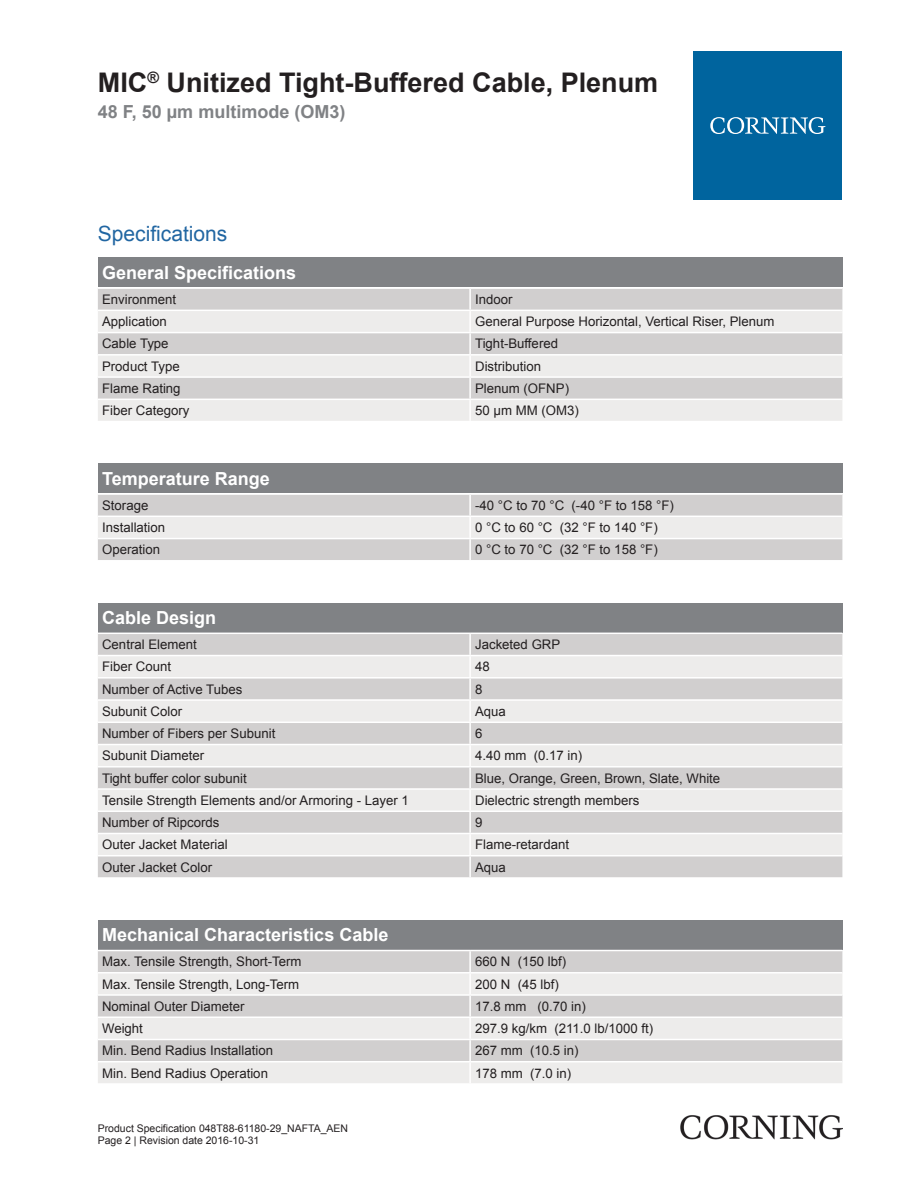
<style>
.page{position:relative;width:919px;height:1187px;background:#fff}
.page>*{position:absolute;margin:0;border:0;box-sizing:border-box;transform-origin:0 0}
.t1{font:700 27px "Arial";color:#231f20}
.t2{font:21px "Arial";color:#2166a2}
.t3{font:700 18px "Arial";color:#fff}
.t4{font:700 18px "Arial";color:#808285}
.t5{font:13.2px "Arial";color:#231f20}
.t6{font:10.5px/12.6px "Arial";color:#231f20}
</style>
<div class="page">
<div style="left:98px;top:257px;width:744px;height:30px;background:#808285"></div>
<div style="left:98px;top:289px;width:744px;height:20px;background:#d1cfcf"></div>
<svg style="left:98px;top:311px;width:744px;height:110px;background:#e2e0e0"></svg>
<hr style="left:469px;top:289px;width:2px;height:20px;background:#fff">
<hr style="left:469px;top:311px;width:2px;height:21px;background:#fff">
<hr style="left:469px;top:333px;width:2px;height:21px;background:#fff">
<hr style="left:469px;top:355px;width:2px;height:21px;background:#fff">
<hr style="left:469px;top:378px;width:2px;height:20px;background:#fff">
<hr style="left:469px;top:400px;width:2px;height:21px;background:#fff">
<hr style="left:98px;top:332px;width:372px;height:1px;background:#fff">
<hr style="left:470px;top:332px;width:372px;height:1px;background:#fff">
<hr style="left:98px;top:354px;width:372px;height:1px;background:#fff">
<hr style="left:470px;top:354px;width:372px;height:1px;background:#fff">
<hr style="left:98px;top:376px;width:372px;height:2px;background:#fff">
<hr style="left:470px;top:376px;width:372px;height:2px;background:#fff">
<hr style="left:98px;top:398px;width:372px;height:2px;background:#fff">
<hr style="left:470px;top:398px;width:372px;height:2px;background:#fff">
<div style="left:98px;top:463px;width:744px;height:30px;background:#808285"></div>
<div style="left:98px;top:495px;width:744px;height:65px;background:#d1cfcf"></div>
<div style="left:98px;top:517px;width:744px;height:20px;background:#edeceb"></div>
<hr style="left:469px;top:495px;width:2px;height:20px;background:#fff">
<hr style="left:469px;top:517px;width:2px;height:20px;background:#fff">
<hr style="left:469px;top:539px;width:2px;height:21px;background:#fff">
<hr style="left:98px;top:515px;width:372px;height:2px;background:#fff">
<hr style="left:470px;top:515px;width:372px;height:2px;background:#fff">
<hr style="left:98px;top:537px;width:372px;height:2px;background:#fff">
<hr style="left:470px;top:537px;width:372px;height:2px;background:#fff">
<div style="left:98px;top:602px;width:744px;height:30px;background:#808285"></div>
<div style="left:98px;top:634px;width:744px;height:243px;background:#d1cfcf"></div>
<svg style="left:98px;top:656px;width:744px;height:198px;background:#e1dfdf"></svg>
<hr style="left:469px;top:634px;width:2px;height:20px;background:#fff">
<hr style="left:469px;top:656px;width:2px;height:21px;background:#fff">
<hr style="left:469px;top:678px;width:2px;height:21px;background:#fff">
<hr style="left:469px;top:700px;width:2px;height:21px;background:#fff">
<hr style="left:469px;top:723px;width:2px;height:20px;background:#fff">
<hr style="left:469px;top:745px;width:2px;height:21px;background:#fff">
<hr style="left:469px;top:767px;width:2px;height:21px;background:#fff">
<hr style="left:469px;top:789px;width:2px;height:21px;background:#fff">
<hr style="left:469px;top:812px;width:2px;height:20px;background:#fff">
<hr style="left:469px;top:834px;width:2px;height:20px;background:#fff">
<hr style="left:469px;top:856px;width:2px;height:21px;background:#fff">
<hr style="left:98px;top:654px;width:372px;height:2px;background:#fff">
<hr style="left:470px;top:654px;width:372px;height:2px;background:#fff">
<hr style="left:98px;top:677px;width:372px;height:1px;background:#fff">
<hr style="left:470px;top:677px;width:372px;height:1px;background:#fff">
<hr style="left:98px;top:699px;width:372px;height:1px;background:#fff">
<hr style="left:470px;top:699px;width:372px;height:1px;background:#fff">
<hr style="left:98px;top:721px;width:372px;height:2px;background:#fff">
<hr style="left:470px;top:721px;width:372px;height:2px;background:#fff">
<hr style="left:98px;top:743px;width:372px;height:2px;background:#fff">
<hr style="left:470px;top:743px;width:372px;height:2px;background:#fff">
<hr style="left:98px;top:766px;width:372px;height:1px;background:#fff">
<hr style="left:470px;top:766px;width:372px;height:1px;background:#fff">
<hr style="left:98px;top:788px;width:372px;height:1px;background:#fff">
<hr style="left:470px;top:788px;width:372px;height:1px;background:#fff">
<hr style="left:98px;top:810px;width:372px;height:2px;background:#fff">
<hr style="left:470px;top:810px;width:372px;height:2px;background:#fff">
<hr style="left:98px;top:832px;width:372px;height:2px;background:#fff">
<hr style="left:470px;top:832px;width:372px;height:2px;background:#fff">
<hr style="left:98px;top:854px;width:372px;height:2px;background:#fff">
<hr style="left:470px;top:854px;width:372px;height:2px;background:#fff">
<div style="left:98px;top:919px;width:744px;height:30px;background:#808285"></div>
<div style="left:98px;top:951px;width:744px;height:20px;background:#d1cfcf"></div>
<svg style="left:98px;top:974px;width:744px;height:109px;background:#e2e1e0"></svg>
<hr style="left:469px;top:951px;width:2px;height:20px;background:#fff">
<hr style="left:469px;top:973px;width:2px;height:21px;background:#fff">
<hr style="left:469px;top:995px;width:2px;height:21px;background:#fff">
<hr style="left:469px;top:1017px;width:2px;height:21px;background:#fff">
<hr style="left:469px;top:1040px;width:2px;height:20px;background:#fff">
<hr style="left:469px;top:1062px;width:2px;height:21px;background:#fff">
<hr style="left:98px;top:994px;width:372px;height:1px;background:#fff">
<hr style="left:470px;top:994px;width:372px;height:1px;background:#fff">
<hr style="left:98px;top:1016px;width:372px;height:1px;background:#fff">
<hr style="left:470px;top:1016px;width:372px;height:1px;background:#fff">
<hr style="left:98px;top:1038px;width:372px;height:2px;background:#fff">
<hr style="left:470px;top:1038px;width:372px;height:2px;background:#fff">
<hr style="left:98px;top:1060px;width:372px;height:2px;background:#fff">
<hr style="left:470px;top:1060px;width:372px;height:2px;background:#fff">
<div style="left:693px;top:51px;width:149px;height:149px;background:#00649e"></div>
<svg style="left:710px;top:117px;width:115px;height:17px"></svg>
<img style="left:680px;top:1115px;width:162px;height:24px">
<h1 class="t1" style="left:98px;top:63px;width:562px">MIC<sup>®</sup> Unitized Tight-Buffered Cable, Plenum</h1>
<h3 class="t4" style="left:98px;top:99px;width:249px">48 F, 50 µm multimode (OM3)</h3>
<h2 class="t2" style="left:98px;top:219px;width:131px">Specifications</h2>
<h3 class="t3" style="left:102px;top:260px;width:196px">General Specifications</h3>
<p class="t5" style="left:102px;top:290px;width:76px">Environment</p>
<p class="t5" style="left:475px;top:290px;width:39px">Indoor</p>
<p class="t5" style="left:102px;top:312px;width:66px">Application</p>
<p class="t5" style="left:475px;top:312px;width:301px">General Purpose Horizontal, Vertical Riser, Plenum</p>
<p class="t5" style="left:102px;top:334px;width:68px">Cable Type</p>
<p class="t5" style="left:475px;top:334px;width:84px">Tight-Buffered</p>
<p class="t5" style="left:102px;top:357px;width:79px">Product Type</p>
<p class="t5" style="left:475px;top:357px;width:68px">Distribution</p>
<p class="t5" style="left:102px;top:379px;width:80px">Flame Rating</p>
<p class="t5" style="left:475px;top:379px;width:95px">Plenum (OFNP)</p>
<p class="t5" style="left:102px;top:401px;width:89px">Fiber Category</p>
<p class="t5" style="left:475px;top:401px;width:105px">50 µm MM (OM3)</p>
<h3 class="t3" style="left:102px;top:466px;width:169px">Temperature Range</h3>
<p class="t5" style="left:102px;top:496px;width:48px">Storage</p>
<p class="t5" style="left:475px;top:496px;width:200px">-40 °C to 70 °C (-40 °F to 158 °F)</p>
<p class="t5" style="left:102px;top:518px;width:65px">Installation</p>
<p class="t5" style="left:475px;top:518px;width:184px">0 °C to 60 °C (32 °F to 140 °F)</p>
<p class="t5" style="left:102px;top:540px;width:59px">Operation</p>
<p class="t5" style="left:475px;top:540px;width:184px">0 °C to 70 °C (32 °F to 158 °F)</p>
<h3 class="t3" style="left:102px;top:605px;width:116px">Cable Design</h3>
<p class="t5" style="left:102px;top:635px;width:96px">Central Element</p>
<p class="t5" style="left:475px;top:635px;width:87px">Jacketed GRP</p>
<p class="t5" style="left:102px;top:657px;width:70px">Fiber Count</p>
<p class="t5" style="left:475px;top:657px;width:16px">48</p>
<p class="t5" style="left:102px;top:680px;width:142px">Number of Active Tubes</p>
<p class="t5" style="left:475px;top:680px;width:9px">8</p>
<p class="t5" style="left:102px;top:702px;width:81px">Subunit Color</p>
<p class="t5" style="left:475px;top:702px;width:32px">Aqua</p>
<p class="t5" style="left:102px;top:724px;width:175px">Number of Fibers per Subunit</p>
<p class="t5" style="left:475px;top:724px;width:9px">6</p>
<p class="t5" style="left:102px;top:746px;width:103px">Subunit Diameter</p>
<p class="t5" style="left:475px;top:746px;width:109px">4.40 mm (0.17 in)</p>
<p class="t5" style="left:102px;top:768px;width:146px">Tight buffer color subunit</p>
<p class="t5" style="left:475px;top:768px;width:247px">Blue, Orange, Green, Brown, Slate, White</p>
<p class="t5" style="left:102px;top:791px;width:308px">Tensile Strength Elements and/or Armoring - Layer 1</p>
<p class="t5" style="left:475px;top:791px;width:166px">Dielectric strength members</p>
<p class="t5" style="left:102px;top:813px;width:119px">Number of Ripcords</p>
<p class="t5" style="left:475px;top:813px;width:9px">9</p>
<p class="t5" style="left:102px;top:835px;width:127px">Outer Jacket Material</p>
<p class="t5" style="left:475px;top:835px;width:95px">Flame-retardant</p>
<p class="t5" style="left:102px;top:857px;width:112px">Outer Jacket Color</p>
<p class="t5" style="left:475px;top:857px;width:32px">Aqua</p>
<h3 class="t3" style="left:102px;top:922px;width:288px">Mechanical Characteristics Cable</h3>
<p class="t5" style="left:102px;top:952px;width:201px">Max. Tensile Strength, Short-Term</p>
<p class="t5" style="left:475px;top:952px;width:92px">660 N (150 lbf)</p>
<p class="t5" style="left:102px;top:974px;width:199px">Max. Tensile Strength, Long-Term</p>
<p class="t5" style="left:475px;top:974px;width:85px">200 N (45 lbf)</p>
<p class="t5" style="left:102px;top:997px;width:144px">Nominal Outer Diameter</p>
<p class="t5" style="left:475px;top:997px;width:112px">17.8 mm (0.70 in)</p>
<p class="t5" style="left:102px;top:1019px;width:42px">Weight</p>
<p class="t5" style="left:475px;top:1019px;width:180px">297.9 kg/km (211.0 lb/1000 ft)</p>
<p class="t5" style="left:102px;top:1041px;width:172px">Min. Bend Radius Installation</p>
<p class="t5" style="left:475px;top:1041px;width:105px">267 mm (10.5 in)</p>
<p class="t5" style="left:102px;top:1063px;width:167px">Min. Bend Radius Operation</p>
<p class="t5" style="left:475px;top:1063px;width:98px">178 mm (7.0 in)</p>
<p class="t6" style="left:98px;top:1121px;width:252px">Product Specification 048T88-61180-29_NAFTA_AEN<br>Page 2 | Revision date 2016-10-31</p>
</div>
